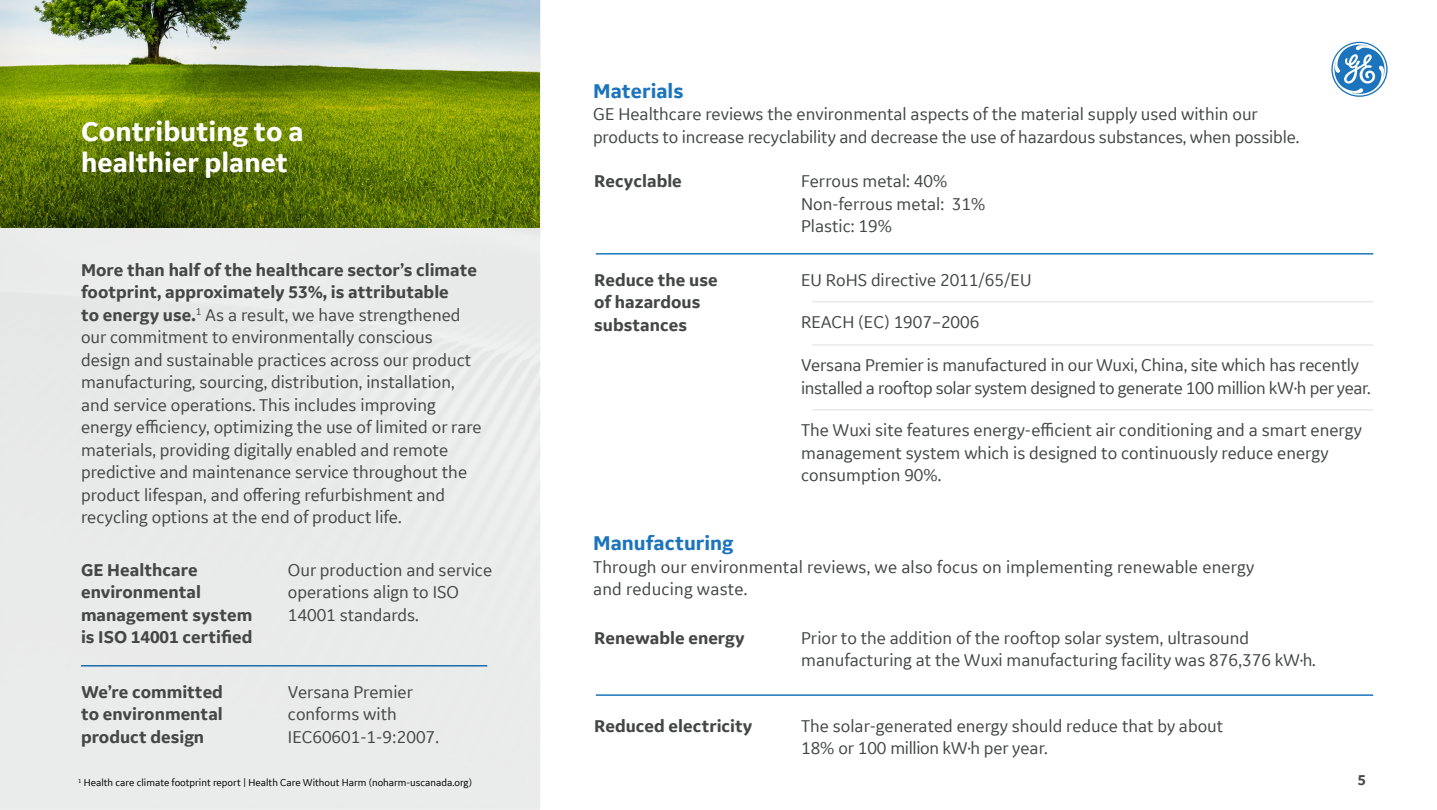
<style>
.page{position:relative;width:1437px;height:810px;background:#fff}
.page>*{position:absolute;margin:0;border:0;box-sizing:border-box;transform-origin:0 0}
.t1{font:700 28.5px "GE Inspira Sans";color:#fff}
.t2{font:700 21px "GE Inspira Sans";color:#1c75bc}
.t3{font:18px/22.5px "GE Inspira Sans";color:#454747}
.t4{font:700 18px/22.5px "GE Inspira Sans";color:#454747}
.t5{font:18px/22.5px "GE Inspira Sans";letter-spacing:-.02em;color:#454747}
.t6{font:700 15px "GE Inspira Sans";color:#454747}
.t7{font:10.5px "GE Inspira Sans";color:#000}
.s1{font-weight:700}
</style>
<div class="page">
<div style="left:0;top:0;width:540px;height:808px;background:#eaeaea"></div>
<img style="left:0;top:0;width:539px;height:228px">
<svg style="left:1331px;top:42px;width:56px;height:55px"></svg>
<hr style="left:596px;top:253px;width:777px;height:2px;background:#1c75bc">
<hr style="left:596px;top:694px;width:777px;height:2px;background:#1c75bc">
<hr style="left:812px;top:301px;width:561px;height:1px;background:#dedede">
<hr style="left:812px;top:345px;width:561px;height:1px;background:#dedede">
<hr style="left:812px;top:410px;width:561px;height:1px;background:#dedede">
<hr style="left:81px;top:665px;width:406px;height:2px;background:#1c75bc">
<p class="t2" style="left:593px;top:78px;width:92px">Materials</p>
<p class="t3" style="left:593px;top:102px;width:666px">GE Healthcare reviews the environmental aspects of the material supply used within our</p>
<h1 class="t1" style="left:81px;top:113px;width:224px">Contributing to a</h1>
<p class="t3" style="left:593px;top:125px;width:707px">products to increase recyclability and decrease the use of hazardous substances, when possible.</p>
<h1 class="t1" style="left:81px;top:145px;width:209px">healthier planet</h1>
<p class="t4" style="left:594px;top:170px;width:89px">Recyclable</p>
<p class="t3" style="left:801px;top:170px;width:186px">Ferrous metal: 40%<br>Non-ferrous metal: 31%<br>Plastic: 19%</p>
<p class="t3" style="left:81px;top:258px;width:402px"><span class="s1">More than half of the healthcare sector’s climate footprint, approximately 53%, is attributable<br>to energy use.</span><sup>1</sup> As a result, we have strengthened our commitment to environmentally conscious design and sustainable practices across our product manufacturing, sourcing, distribution, installation, and service operations. This includes improving energy efficiency, optimizing the use of limited or rare materials, providing digitally enabled and remote predictive and maintenance service throughout the product lifespan, and offering refurbishment and recycling options at the end of product life.</p>
<p class="t4" style="left:81px;top:558px;width:173px">GE Healthcare environmental management system is ISO 14001 certified</p>
<p class="t3" style="left:288px;top:558px;width:206px">Our production and service operations align to ISO<br>14001 standards.</p>
<p class="t4" style="left:81px;top:680px;width:143px;text-align:justify">We’re committed to environmental product design</p>
<p class="t3" style="left:288px;top:680px;width:153px">Versana Premier conforms with<br>IEC60601-1-9:2007.</p>
<p class="t7" style="left:78px;top:776px;width:395px"><sup>1</sup> Health care climate footprint report | Health Care Without Harm (noharm-uscanada.org)</p>
<p class="t4" style="left:594px;top:268px;width:125px">Reduce the use of hazardous substances</p>
<p class="t3" style="left:801px;top:268px;width:232px">EU RoHS directive 2011/65/EU</p>
<p class="t3" style="left:801px;top:311px;width:180px">REACH (EC) 1907–2006</p>
<p class="t5" style="left:801px;top:353px;width:571px">Versana Premier is manufactured in our Wuxi, China, site which has recently installed a rooftop solar system designed to generate 100 million kW·h per year.</p>
<p class="t3" style="left:801px;top:419px;width:562px">The Wuxi site features energy-efficient air conditioning and a smart energy management system which is designed to continuously reduce energy consumption 90%.</p>
<p class="t2" style="left:593px;top:530px;width:142px">Manufacturing</p>
<p class="t3" style="left:593px;top:555px;width:663px">Through our environmental reviews, we also focus on implementing renewable energy and reducing waste.</p>
<p class="t4" style="left:594px;top:626px;width:152px">Renewable energy</p>
<p class="t3" style="left:801px;top:626px;width:516px">Prior to the addition of the rooftop solar system, ultrasound manufacturing at the Wuxi manufacturing facility was 876,376 kW·h.</p>
<p class="t4" style="left:594px;top:714px;width:160px">Reduced electricity</p>
<p class="t3" style="left:801px;top:714px;width:423px">The solar-generated energy should reduce that by about<br>18% or 100 million kW·h per year.</p>
<p class="t6" style="left:1357px;top:771px;width:9px">5</p>
</div>
